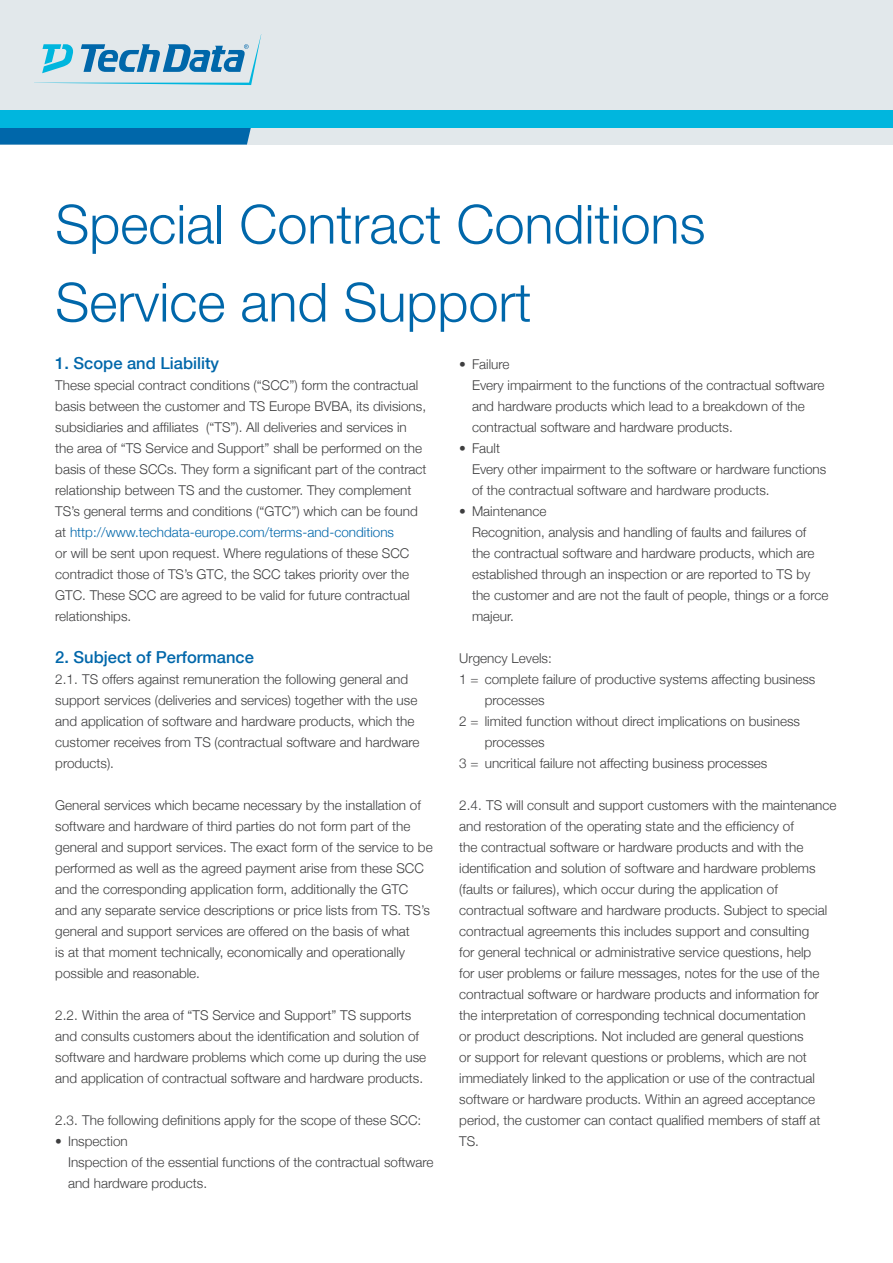
<style>
.page{position:relative;width:893px;height:1263px;background:#fff}
.page>*{position:absolute;margin:0;border:0;box-sizing:border-box;transform-origin:0 0}
.t1{font:300 54px/78px "Helvetica Neue";color:#0067aa}
.t2{font:500 16.5px "Helvetica Neue";color:#0067aa}
.t3{font:300 13.5px/21px "Helvetica Neue";color:#3e3e3f}
.s1{color:#0067aa}
</style>
<div class="page">
<div style="left:0;top:0;width:893px;height:145px;background:#e2e8eb"></div>
<div style="left:0;top:128px;width:251px;height:17px;background:#0067aa"></div>
<svg style="left:34px;top:35px;width:227px;height:50px"></svg>
<div style="left:0;top:111px;width:893px;height:17px;background:#00b6de"></div>
<h1 class="t1" style="left:55px;top:182px;width:652px">Special Contract Conditions<br>Service and Support</h1>
<p class="t2" style="left:55px;top:350px;width:165px">1. Scope and Liability</p>
<p class="t3" style="left:55px;top:374px;width:373px">These special contract conditions (“SCC”) form the contractual basis between the customer and TS Europe BVBA, its divisions, subsidiaries and affiliates (“TS”). All deliveries and services in the area of “TS Service and Support” shall be performed on the basis of these SCCs. They form a significant part of the contract relationship between TS and the customer. They complement TS’s general terms and conditions (“GTC”) which can be found at <span class="s1">http://www.techdata-europe.com/terms-and-conditions<br></span>or will be sent upon request. Where regulations of these SCC contradict those of TS’s GTC, the SCC takes priority over the GTC. These SCC are agreed to be valid for future contractual relationships.</p>
<p class="t2" style="left:55px;top:644px;width:200px">2. Subject of Performance</p>
<p class="t3" style="left:55px;top:668px;width:366px">2.1. TS offers against remuneration the following general and support services (deliveries and services) together with the use and application of software and hardware products, which the customer receives from TS (contractual software and hardware products).</p>
<p class="t3" style="left:55px;top:794px;width:379px">General services which became necessary by the installation of software and hardware of third parties do not form part of the general and support services. The exact form of the service to be performed as well as the agreed payment arise from these SCC and the corresponding application form, additionally the GTC and any separate service descriptions or price lists from TS. TS’s general and support services are offered on the basis of what<br>is at that moment technically, economically and operationally possible and reasonable.</p>
<p class="t3" style="left:55px;top:1004px;width:372px">2.2. Within the area of “TS Service and Support” TS supports and consults customers about the identification and solution of software and hardware problems which come up during the use and application of contractual software and hardware products.</p>
<p class="t3" style="left:55px;top:1109px;width:368px">2.3. The following definitions apply for the scope of these SCC:</p>
<p class="t3" style="left:68px;top:1130px;width:367px;text-indent:-13px">• Inspection<br>Inspection of the essential functions of the contractual software and hardware products.</p>
<p class="t3" style="left:472px;top:353px;width:354px;text-indent:-13px">• Failure<br>Every impairment to the functions of the contractual software and hardware products which lead to a breakdown of the contractual software and hardware products.</p>
<p class="t3" style="left:472px;top:437px;width:356px;text-indent:-13px">• Fault<br>Every other impairment to the software or hardware functions of the contractual software and hardware products.</p>
<p class="t3" style="left:472px;top:500px;width:358px;text-indent:-13px">• Maintenance<br>Recognition, analysis and handling of faults and failures of<br>the contractual software and hardware products, which are established through an inspection or are reported to TS by the customer and are not the fault of people, things or a force majeur.</p>
<p class="t3" style="left:459px;top:647px;width:94px">Urgency Levels:</p>
<p class="t3" style="left:459px;top:668px;width:358px">1 = complete failure of productive systems affecting business</p>
<p class="t3" style="left:485px;top:689px;width:61px">processes</p>
<p class="t3" style="left:459px;top:710px;width:342px">2 = limited function without direct implications on business</p>
<p class="t3" style="left:485px;top:731px;width:61px">processes</p>
<p class="t3" style="left:459px;top:752px;width:310px">3 = uncritical failure not affecting business processes</p>
<p class="t3" style="left:459px;top:794px;width:379px">2.4. TS will consult and support customers with the maintenance and restoration of the operating state and the efficiency of<br>the contractual software or hardware products and with the identification and solution of software and hardware problems (faults or failures), which occur during the application of contractual software and hardware products. Subject to special contractual agreements this includes support and consulting<br>for general technical or administrative service questions, help<br>for user problems or failure messages, notes for the use of the contractual software or hardware products and information for the interpretation of corresponding technical documentation<br>or product descriptions. Not included are general questions<br>or support for relevant questions or problems, which are not immediately linked to the application or use of the contractual software or hardware products. Within an agreed acceptance period, the customer can contact qualified members of staff at TS.</p>
</div>
